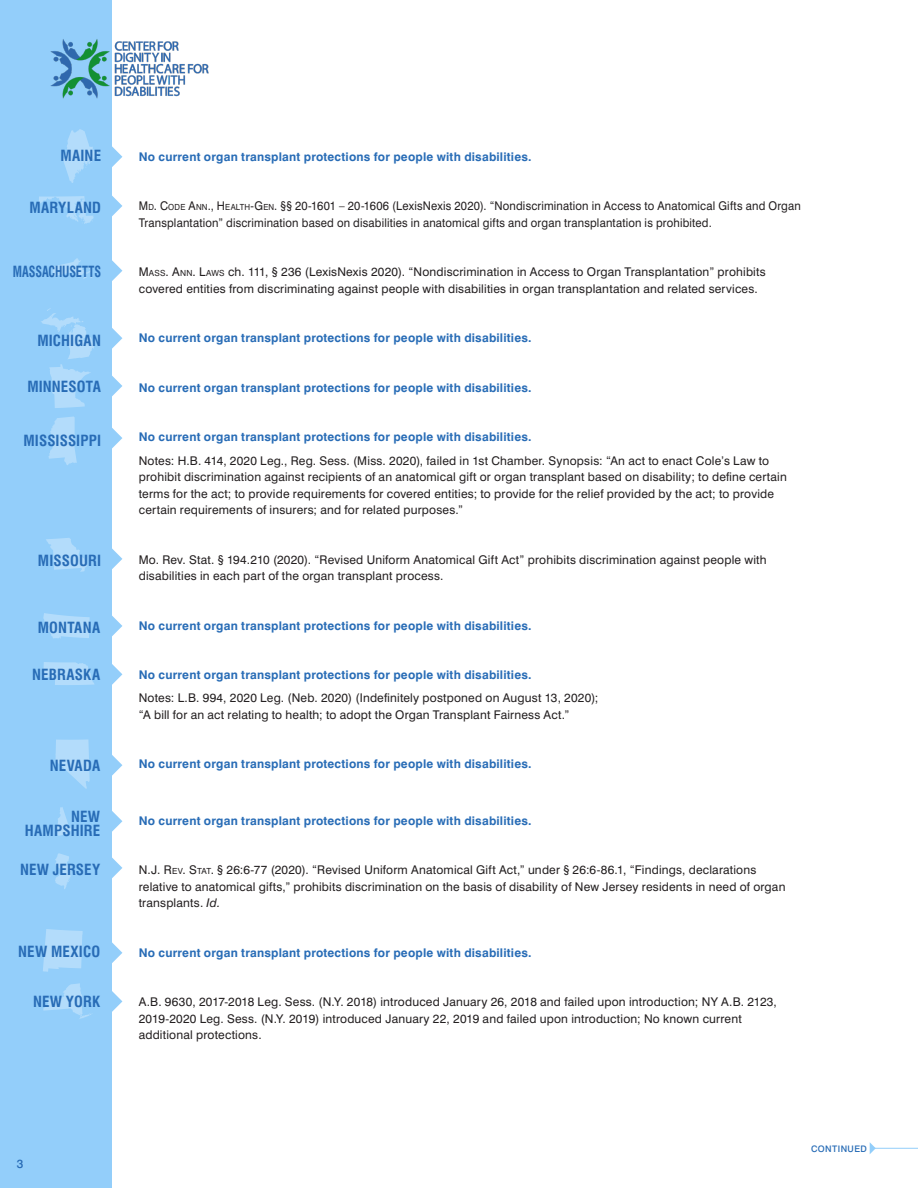
<style>
.page{position:relative;width:918px;height:1188px;background:#fff}
.page>*{position:absolute;margin:0;border:0;box-sizing:border-box;transform-origin:0 0}
.t1{font:700 condensed 15px/13.5px "Swiss 721 BT";letter-spacing:.005em;color:#286cb6;text-align:right}
.t2{font:700 condensed 15px "Swiss 721 BT";letter-spacing:.005em;color:#286cb6;scale:.82 1}
.t3{font:12px/16.5px "Swiss 721 BT";letter-spacing:.015em;color:#231f20}
.t4{font:700 12px "Swiss 721 BT";letter-spacing:.015em;color:#286cb6}
.t5{font:12px/16.5px "Swiss 721 BT";letter-spacing:.015em;color:#231f20;scale:.94 1}
.t6{font:500 12px "Swiss 721 BT";color:#286cb6}
.t7{font:500 9px "Swiss 721 BT";letter-spacing:.045em;color:#286cb6}
.s1{font-style:inherit}
.s2{font-size:8.4px}
.s3{font-style:italic}
</style>
<div class="page">
<div style="left:0;top:0;width:112px;height:1188px;background:#93cefa"></div>
<hr style="left:874px;top:1148px;width:44px;height:1px;background:#93cefa">
<svg style="left:870px;top:1142px;width:6px;height:12px"></svg>
<svg style="left:112px;top:146px;width:10px;height:21px"></svg>
<svg style="left:112px;top:195px;width:10px;height:21px"></svg>
<svg style="left:112px;top:260px;width:10px;height:21px"></svg>
<img style="left:50px;top:39px;width:159px;height:60px">
<svg style="left:112px;top:328px;width:10px;height:21px"></svg>
<svg style="left:112px;top:375px;width:10px;height:21px"></svg>
<svg style="left:112px;top:428px;width:10px;height:21px"></svg>
<svg style="left:112px;top:548px;width:10px;height:21px"></svg>
<svg style="left:112px;top:615px;width:10px;height:21px"></svg>
<svg style="left:112px;top:664px;width:10px;height:21px"></svg>
<svg style="left:112px;top:755px;width:10px;height:21px"></svg>
<svg style="left:112px;top:811px;width:10px;height:21px"></svg>
<svg style="left:112px;top:857px;width:10px;height:21px"></svg>
<svg style="left:112px;top:942px;width:10px;height:21px"></svg>
<svg style="left:112px;top:991px;width:10px;height:21px"></svg>
<svg style="left:63px;top:129px;width:36px;height:54px"></svg>
<svg style="left:39px;top:196px;width:55px;height:28px"></svg>
<svg style="left:52px;top:258px;width:40px;height:21px"></svg>
<svg style="left:41px;top:308px;width:53px;height:100px"></svg>
<svg style="left:48px;top:416px;width:29px;height:49px"></svg>
<svg style="left:46px;top:538px;width:41px;height:34px"></svg>
<svg style="left:43px;top:613px;width:47px;height:26px"></svg>
<svg style="left:43px;top:662px;width:51px;height:23px"></svg>
<svg style="left:56px;top:739px;width:34px;height:50px"></svg>
<svg style="left:57px;top:807px;width:15px;height:29px"></svg>
<svg style="left:55px;top:853px;width:16px;height:36px"></svg>
<svg style="left:43px;top:929px;width:40px;height:43px"></svg>
<svg style="left:43px;top:983px;width:48px;height:36px"></svg>
<p class="t1" style="left:60px;top:149px;width:42px">MAINE</p>
<p class="t1" style="left:29px;top:201px;width:73px">MARYLAND</p>
<p class="t2" style="left:13px;top:262px;width:109px">MASSACHUSETTS</p>
<p class="t1" style="left:37px;top:333px;width:65px">MICHIGAN</p>
<p class="t1" style="left:27px;top:380px;width:75px">MINNESOTA</p>
<p class="t1" style="left:24px;top:433px;width:79px">MISSISSIPPI</p>
<p class="t1" style="left:38px;top:554px;width:65px">MISSOURI</p>
<p class="t1" style="left:38px;top:621px;width:64px">MONTANA</p>
<p class="t1" style="left:32px;top:668px;width:69px">NEBRASKA</p>
<p class="t1" style="left:50px;top:758px;width:52px">NEVADA</p>
<p class="t1" style="left:25px;top:810px;width:77px">NEW<br>HAMPSHIRE</p>
<p class="t1" style="left:20px;top:863px;width:82px">NEW JERSEY</p>
<p class="t1" style="left:18px;top:945px;width:84px">NEW MEXICO</p>
<p class="t1" style="left:33px;top:995px;width:69px">NEW YORK</p>
<p class="t4" style="left:139px;top:149px;width:394px">No current organ transplant protections for people with disabilities.</p>
<p class="t5" style="left:139px;top:198px;width:706px"><span class="s1">M</span> <span class="s2">D</span><span class="s1">. C</span><span class="s2">ODE</span> <span class="s1">A</span><span class="s2">NN</span><span class="s1">., H</span><span class="s2">EALTH</span> <span class="s1">-G</span><span class="s2">EN</span><span class="s1">.</span> §§ 20-1601 – 20-1606 (LexisNexis 2020). “Nondiscrimination in Access to Anatomical Gifts and Organ<br>Transplantation” discrimination based on disabilities in anatomical gifts and organ transplantation is prohibited.</p>
<p class="t3" style="left:139px;top:264px;width:629px"><span class="s1">M</span><span class="s2">ASS</span><span class="s1">. A</span><span class="s2">NN</span><span class="s1">. L</span><span class="s2">AWS</span> ch. 111, § 236 (LexisNexis 2020). “Nondiscrimination in Access to Organ Transplantation” prohibits covered entities from discriminating against people with disabilities in organ transplantation and related services.</p>
<p class="t4" style="left:139px;top:331px;width:394px">No current organ transplant protections for people with disabilities.</p>
<p class="t4" style="left:139px;top:380px;width:394px">No current organ transplant protections for people with disabilities.</p>
<p class="t4" style="left:139px;top:430px;width:394px">No current organ transplant protections for people with disabilities.</p>
<p class="t3" style="left:139px;top:452px;width:650px">Notes: H.B. 414, 2020 Leg., Reg. Sess. (Miss. 2020), failed in 1st Chamber. Synopsis: “An act to enact Cole’s Law to prohibit discrimination against recipients of an anatomical gift or organ transplant based on disability; to define certain terms for the act; to provide requirements for covered entities; to provide for the relief provided by the act; to provide certain requirements of insurers; and for related purposes.”</p>
<p class="t3" style="left:139px;top:551px;width:629px">Mo. Rev. Stat. § 194.210 (2020). “Revised Uniform Anatomical Gift Act” prohibits discrimination against people with disabilities in each part of the organ transplant process.</p>
<p class="t4" style="left:139px;top:618px;width:394px">No current organ transplant protections for people with disabilities.</p>
<p class="t4" style="left:139px;top:668px;width:394px">No current organ transplant protections for people with disabilities.</p>
<p class="t3" style="left:139px;top:690px;width:461px">Notes: L.B. 994, 2020 Leg. (Neb. 2020) (Indefinitely postponed on August 13, 2020); “A bill for an act relating to health; to adopt the Organ Transplant Fairness Act.”</p>
<p class="t4" style="left:139px;top:757px;width:394px">No current organ transplant protections for people with disabilities.</p>
<p class="t4" style="left:139px;top:813px;width:394px">No current organ transplant protections for people with disabilities.</p>
<p class="t3" style="left:139px;top:862px;width:648px">N.J. <span class="s1">R</span> <span class="s2">EV</span><span class="s1">. S</span><span class="s2">TAT</span><span class="s1">.</span> § 26:6-77 (2020). “Revised Uniform Anatomical Gift Act,” under § 26:6-86.1, “Findings, declarations relative to anatomical gifts,” prohibits discrimination on the basis of disability of New Jersey residents in need of organ transplants. <span class="s3">Id.</span></p>
<p class="t4" style="left:139px;top:945px;width:394px">No current organ transplant protections for people with disabilities.</p>
<p class="t3" style="left:139px;top:994px;width:640px">A.B. 9630, 2017-2018 Leg. Sess. (N.Y. 2018) introduced January 26, 2018 and failed upon introduction; NY A.B. 2123,<br>2019-2020 Leg. Sess. (N.Y. 2019) introduced January 22, 2019 and failed upon introduction; No known current additional protections.</p>
<p class="t6" style="left:17px;top:1157px;width:8px">3</p>
<p class="t7" style="left:811px;top:1143px;width:57px">CONTINUED</p>
</div>
